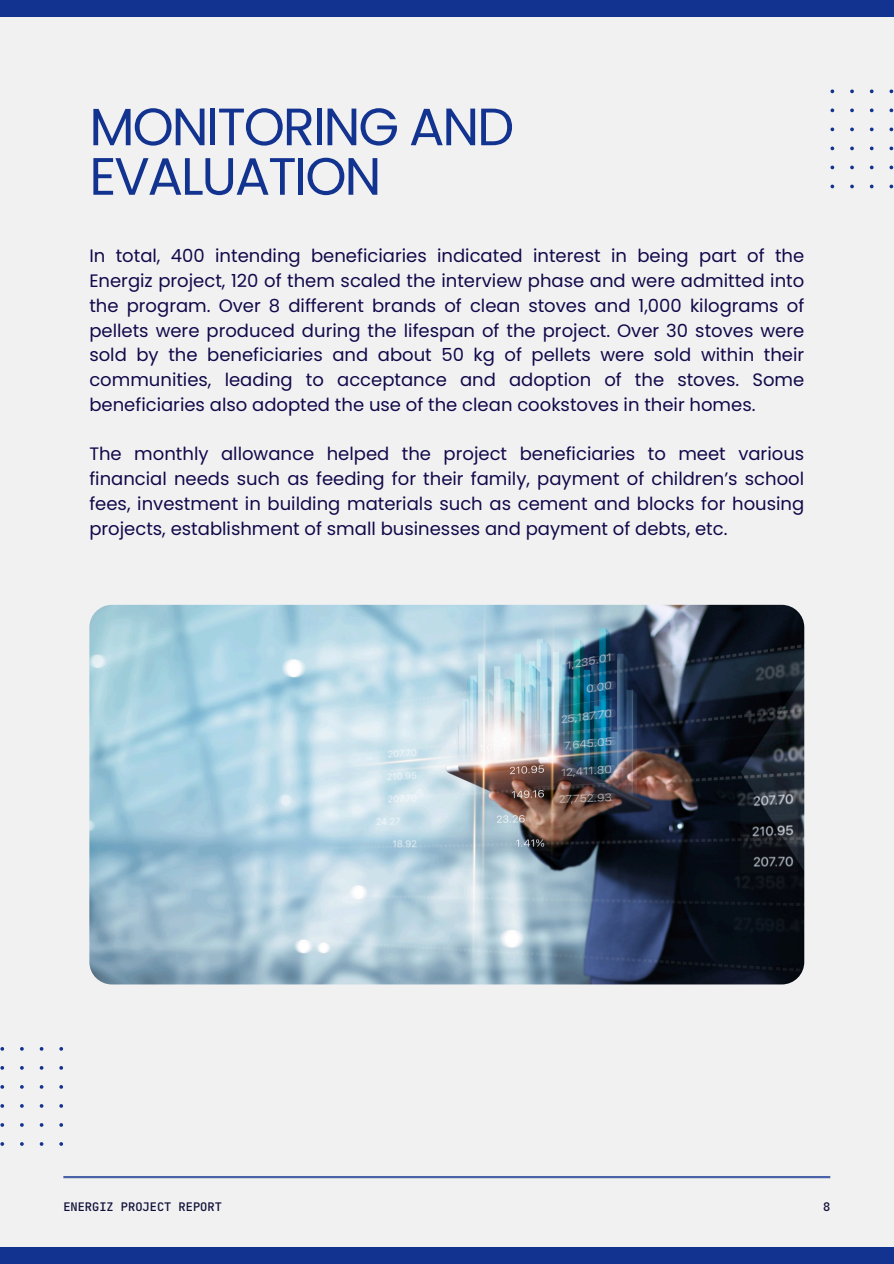
<style>
.page{position:relative;width:894px;height:1264px;background:#fff}
.page>*{position:absolute;margin:0;border:0;box-sizing:border-box;transform-origin:0 0}
.t1{font:52.5px/49.5px "Poppins";letter-spacing:-.04em;color:#133390}
.t2{font:18px/24.8px "Poppins";color:#12094a;text-align:justify}
.t3{font:500 12px "Jet Brains Mono";color:#11113a}
</style>
<div class="page">
<div style="left:0;top:0;width:893px;height:1263px;background:#f1f1f1"></div>
<hr style="left:63px;top:1175px;width:767px;height:3px;background:#133390">
<svg style="left:830px;top:89px;width:63px;height:99px"></svg>
<svg style="left:0;top:1047px;width:63px;height:98px"></svg>
<img style="left:89px;top:605px;width:715px;height:379px;border-radius:22px">
<div style="left:0;top:1246px;width:893px;height:17px;background:#133390"></div>
<div style="left:0;top:0;width:893px;height:17px;background:#133390"></div>
<p class="t1" style="left:89px;top:102px;width:426px">MONITORING AND<br>EVALUATION</p>
<h2 class="t2" style="left:89px;top:243px;width:716px">In total, 400 intending beneficiaries indicated interest in being part of the Energiz project, 120 of them scaled the interview phase and were admitted into the program. Over 8 different brands of clean stoves and 1,000 kilograms of pellets were produced during the lifespan of the project. Over 30 stoves were sold by the beneficiaries and about 50 kg of pellets were sold within their communities, leading to acceptance and adoption of the stoves. Some beneficiaries also adopted the use of the clean cookstoves in their homes.</h2>
<h2 class="t2" style="left:89px;top:441px;width:716px">The monthly allowance helped the project beneficiaries to meet various financial needs such as feeding for their family, payment of children’s school fees, investment in building materials such as cement and blocks for housing projects, establishment of small businesses and payment of debts, etc.</h2>
<h1 class="t3" style="left:63px;top:1198px;width:160px">ENERGIZ PROJECT REPORT</h1>
<p class="t3" style="left:822px;top:1198px;width:9px">8</p>
</div>
